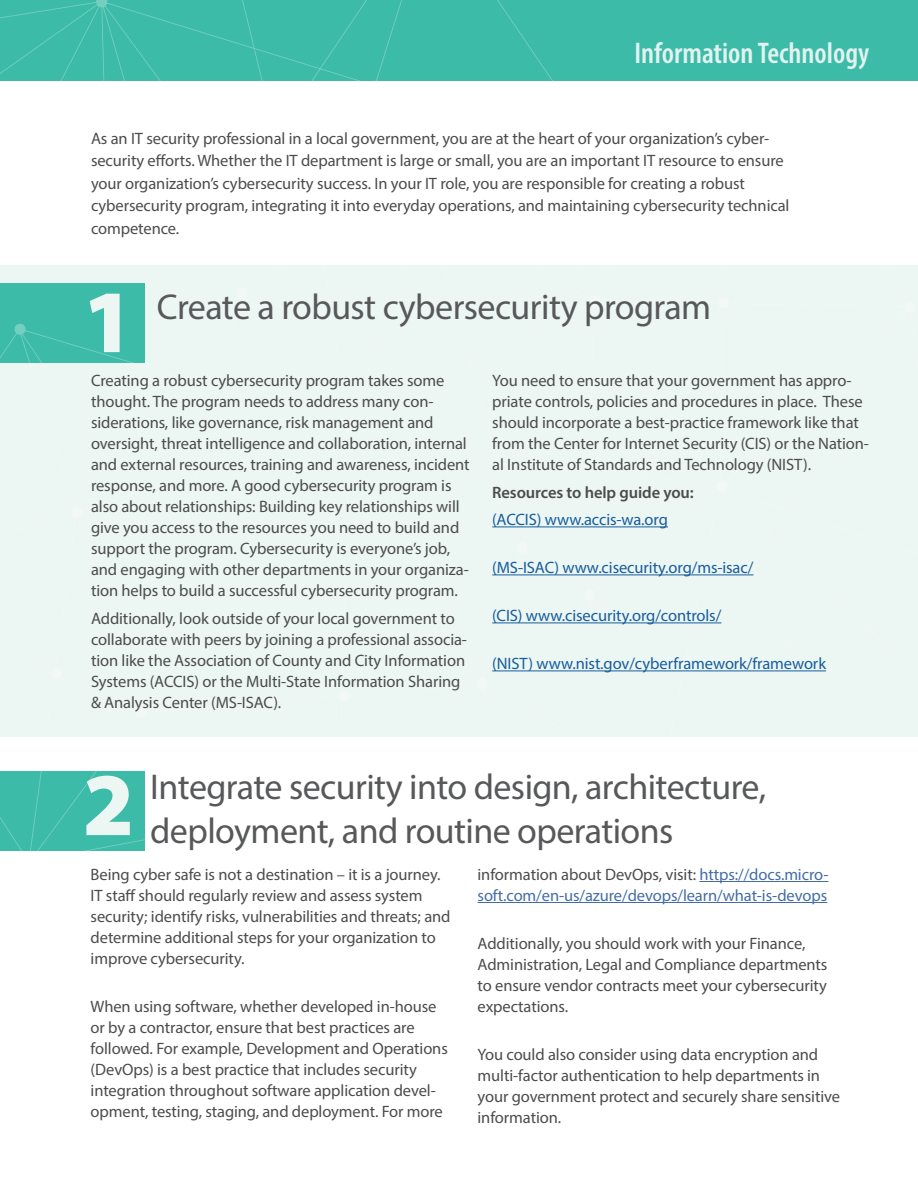
<style>
.page{position:relative;width:918px;height:1188px;background:#fff}
.page>*{position:absolute;margin:0;border:0;box-sizing:border-box;transform-origin:0 0}
.t1{font:900 90px "Myriad Pro";color:#ecf6f3}
.t2{font:36px/44.2px "Myriad Pro";letter-spacing:-.015em;color:#57585a}
.t3{font:600 condensed 30px "Myriad Pro";color:#e2f2ef}
.t4{font:16.5px/21px "Myriad Pro";letter-spacing:-.005em;color:#4b4c4d}
.t5{font:16.5px "Myriad Pro";letter-spacing:-.005em;color:#175d9e}
.t6{font:16.5px/21px "Myriad Pro";letter-spacing:-.005em;color:#436da8}
.t7{font:600 16.5px "Myriad Pro";letter-spacing:-.005em;color:#4b4c4d}
.s1{color:#4b4c4d}
</style>
<div class="page">
<svg style="left:1px;top:666px;width:27px;height:185px"></svg>
<div style="left:28px;top:804px;width:117px;height:47px;background:#3bbba8"></div>
<svg style="left:18px;top:666px;width:725px;height:138px"></svg>
<svg style="left:743px;top:666px;width:148px;height:237px"></svg>
<div style="left:1px;top:265px;width:917px;height:401px;background:#ecf6f3"></div>
<svg style="left:19px;top:265px;width:116px;height:333px;fill:#ecf6f3"></svg>
<svg style="left:656px;top:777px;width:13px;height:12px"></svg>
<svg style="left:531px;top:784px;width:13px;height:13px"></svg>
<svg style="left:334px;top:796px;width:13px;height:8px"></svg>
<svg style="left:14px;top:323px;width:12px;height:13px"></svg>
<svg style="left:833px;top:767px;width:13px;height:12px"></svg>
<svg style="left:743px;top:849px;width:10px;height:13px"></svg>
<div style="left:891px;top:301px;width:27px;height:436px;background:#ecf6f3"></div>
<svg style="left:50px;top:667px;width:13px;height:13px"></svg>
<svg style="left:70px;top:506px;width:13px;height:13px"></svg>
<div style="left:135px;top:265px;width:595px;height:453px;background:#ecf6f3"></div>
<hr style="left:492px;top:526px;width:176px;height:1px;background:#175d9e">
<hr style="left:492px;top:574px;width:261px;height:1px;background:#175d9e">
<hr style="left:492px;top:622px;width:229px;height:1px;background:#175d9e">
<hr style="left:492px;top:670px;width:334px;height:1px;background:#175d9e">
<div style="left:0;top:0;width:918px;height:81px;background:#3bbba8"></div>
<svg style="left:0;top:0;width:402px;height:81px"></svg>
<hr style="left:699px;top:881px;width:129px;height:1px;background:#436da8">
<hr style="left:478px;top:902px;width:349px;height:1px;background:#436da8">
<p class="t3" style="left:634px;top:35px;width:236px">Information Technology</p>
<p class="t4" style="left:91px;top:127px;width:700px;line-height:22.5px">As an IT security professional in a local government, you are at the heart of your organization’s cyber&shy;security efforts. Whether the IT department is large or small, you are an important IT resource to ensure your organization’s cybersecurity success. In your IT role, you are responsible for creating a robust cybersecurity program, integrating it into everyday operations, and maintaining cybersecurity technical competence.</p>
<p class="t1" style="left:83px;top:262px;width:53px">1</p>
<p class="t2" style="left:157px;top:284px;width:556px">Create a robust cybersecurity program</p>
<p class="t4" style="left:91px;top:369px;width:380px">Creating a robust cybersecurity program takes some thought. The program needs to address many con&shy;siderations, like governance, risk management and oversight, threat intelligence and collaboration, internal and external resources, training and awareness, incident response, and more. A good cybersecurity program is also about relationships: Building key relationships will give you access to the resources you need to build and support the program. Cybersecurity is everyone’s job, and engaging with other departments in your organiza&shy;tion helps to build a successful cybersecurity program.</p>
<p class="t4" style="left:91px;top:607px;width:377px">Additionally, look outside of your local government to collaborate with peers by joining a professional associa&shy;tion like the Association of County and City Information Systems (ACCIS) or the Multi-State Information Sharing &amp; Analysis Center (MS-ISAC).</p>
<p class="t4" style="left:492px;top:369px;width:378px">You need to ensure that your government has appro&shy;priate controls, policies and procedures in place. These should incorporate a best-practice framework like that from the Center for Internet Security (CIS) or the Nation&shy;al Institute of Standards and Technology (NIST).</p>
<p class="t7" style="left:492px;top:481px;width:203px">Resources to help guide you:</p>
<p class="t5" style="left:492px;top:510px;width:177px">(ACCIS) www.accis-wa.org</p>
<p class="t5" style="left:492px;top:558px;width:263px">(MS-ISAC) www.cisecurity.org/ms-isac/</p>
<p class="t5" style="left:492px;top:606px;width:231px">(CIS) www.cisecurity.org/controls/</p>
<p class="t5" style="left:492px;top:654px;width:335px">(NIST) www.nist.gov/cyberframework/framework</p>
<p class="t1" style="left:83px;top:745px;width:53px">2</p>
<p class="t2" style="left:150px;top:764px;width:617px">Integrate security into design, architecture, deployment, and routine operations</p>
<p class="t4" style="left:91px;top:864px;width:361px">Being cyber safe is not a destination – it is a journey.<br>IT staff should regularly review and assess system security; identify risks, vulnerabilities and threats; and determine additional steps for your organization to improve cybersecurity.</p>
<p class="t4" style="left:91px;top:996px;width:359px">When using software, whether developed in-house or by a contractor, ensure that best practices are followed. For example, Development and Operations (DevOps) is a best practice that includes security integration throughout software application devel&shy;opment, testing, staging, and deployment. For more</p>
<p class="t6" style="left:478px;top:864px;width:352px"><span class="s1">information about DevOps, visit:</span> https://docs.micro&shy;soft.com/en-us/azure/devops/learn/what-is-devops</p>
<p class="t4" style="left:478px;top:933px;width:351px">Additionally, you should work with your Finance, Administration, Legal and Compliance departments to ensure vendor contracts meet your cybersecurity expectations.</p>
<p class="t4" style="left:478px;top:1044px;width:364px">You could also consider using data encryption and multi-factor authentication to help departments in your government protect and securely share sensitive information.</p>
</div>
